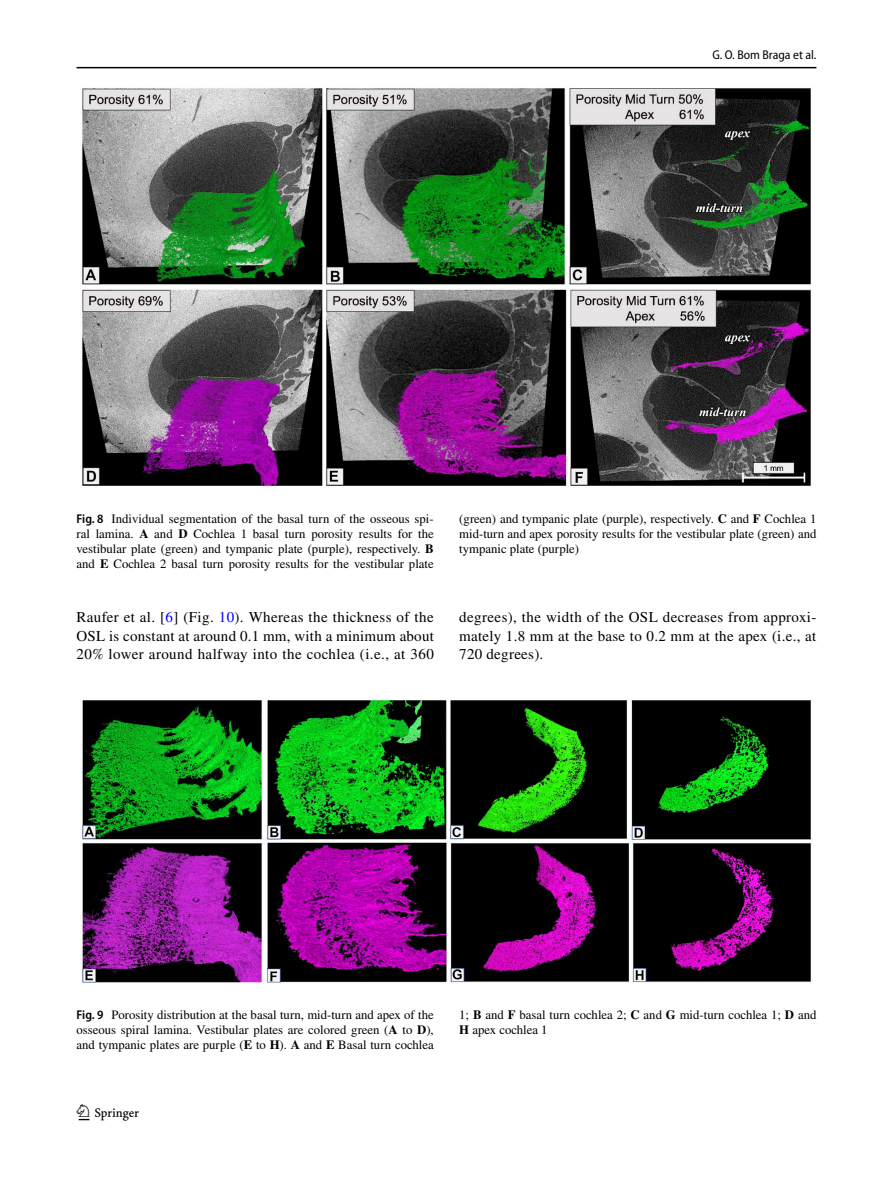
<style>
.page{position:relative;width:893px;height:1187px;background:#fff}
.page>*{position:absolute;margin:0;border:0;box-sizing:border-box;transform-origin:0 0}
.t1{font:22.5px "Springnew Regular 2";color:#000}
.t2{font:15px/18.8px "STIX";letter-spacing:.02em;color:#000;text-align:justify}
.t3{font:12.75px/15px "STIX";color:#000;text-align:justify}
.t4{font:semi-condensed 12.75px "Myriad Pro";color:#000}
.s1{font-family:"Myriad Pro";font-weight:600;font-stretch:semi-condensed}
.s2{font-weight:700}
.s3{color:#00f}
</style>
<div class="page">
<hr style="left:77px;top:67px;width:739px;height:1px;background:#000">
<img style="left:82px;top:88px;width:729px;height:400px">
<img style="left:82px;top:698px;width:729px;height:286px">
<p class="t4" style="left:712px;top:48px;width:106px">G. O. Bom Braga et al.</p>
<p class="t3" style="left:77px;top:512px;width:359px"><span class="s1">Fig. 8</span> Individual segmentation of the basal turn of the osseous spi&shy;ral lamina. <span class="s2">A</span> and <span class="s2">D</span> Cochlea 1 basal turn porosity results for the vestibular plate (green) and tympanic plate (purple), respectively. <span class="s2">B </span>and <span class="s2">E</span> Cochlea 2 basal turn porosity results for the vestibular plate</p>
<p class="t3" style="left:459px;top:512px;width:359px">(green) and tympanic plate (purple), respectively. <span class="s2">C</span> and <span class="s2">F</span> Cochlea 1 mid-turn and apex porosity results for the vestibular plate (green) and tympanic plate (purple)</p>
<p class="t2" style="left:77px;top:608px;width:359px">Raufer et al. [<span class="s3">6</span>] (Fig. <span class="s3">10</span>). Whereas the thickness of the OSL is constant at around 0.1 mm, with a minimum about 20% lower around halfway into the cochlea (i.e., at 360</p>
<p class="t2" style="left:459px;top:608px;width:359px">degrees), the width of the OSL decreases from approxi&shy;mately 1.8 mm at the base to 0.2 mm at the apex (i.e., at 720 degrees).</p>
<p class="t3" style="left:77px;top:1008px;width:359px"><span class="s1">Fig. 9</span> Porosity distribution at the basal turn, mid-turn and apex of the osseous spiral lamina. Vestibular plates are colored green (<span class="s2">A</span> to <span class="s2">D</span>), and tympanic plates are purple (<span class="s2">E</span> to <span class="s2">H</span>). <span class="s2">A</span> and <span class="s2">E</span> Basal turn cochlea</p>
<p class="t3" style="left:459px;top:1008px;width:359px">1; <span class="s2">B</span> and <span class="s2">F</span> basal turn cochlea 2; <span class="s2">C</span> and <span class="s2">G</span> mid-turn cochlea 1; <span class="s2">D</span> and<br><span class="s2">H</span> apex cochlea 1</p>
<h1 class="t1" style="left:79px;top:1104px;width:62px">1 3</h1>
</div>
